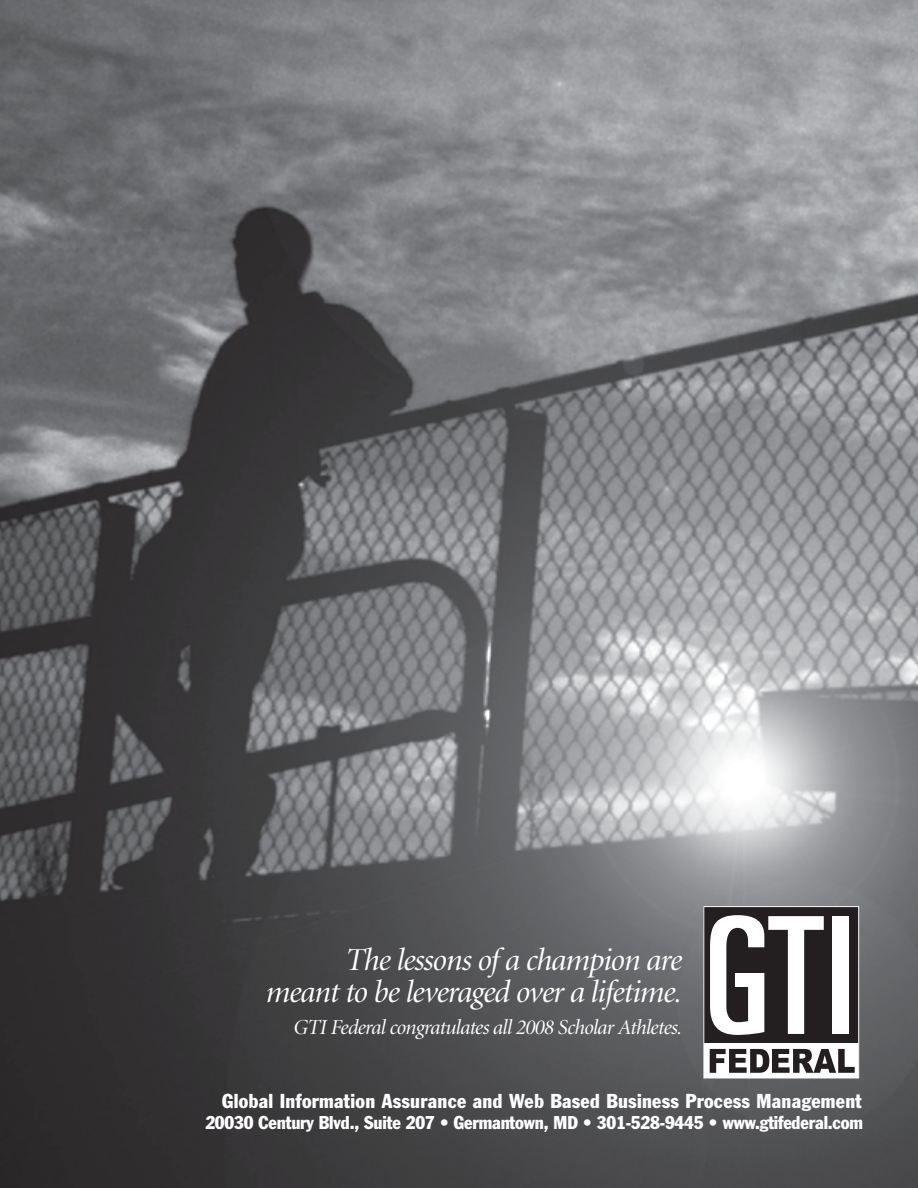
<style>
.page{position:relative;width:918px;height:1188px;background:#fff}
.page>*{position:absolute;margin:0;border:0;box-sizing:border-box;transform-origin:0 0}
.t1{font:italic 31.95px/32px "Minion Display";letter-spacing:-.025em;color:#fff;text-align:right}
.t2{font:italic 21.3px "Minion Display";letter-spacing:-.025em;color:#fff}
.t3{font:condensed 19.8px "Franklin Gothic";letter-spacing:.015em;color:#fff}
.t4{font:condensed 18.3px "Franklin Gothic";letter-spacing:-.01em;color:#fff}
</style>
<div class="page">
<img style="left:0;top:0;width:918px;height:1188px">
<svg style="left:705px;top:908px;width:152px;height:168px"></svg>
<div style="left:703px;top:906px;width:156px;height:172px;border:1px solid #fff"></div>
<h1 class="t1" style="left:266px;top:945px;width:418px">The lessons of a champion are meant to be leveraged over a lifetime.</h1>
<p class="t2" style="left:293px;top:1017px;width:390px">GTI Federal congratulates all 2008 Scholar Athletes.</p>
<p class="t3" style="left:222px;top:1089px;width:641px">Global Information Assurance and Web Based Business Process Management</p>
<p class="t4" style="left:205px;top:1111px;width:659px">20030 Century Blvd., Suite 207 • Germantown, MD • 301-528-9445 • www.gtifederal.com</p>
</div>
